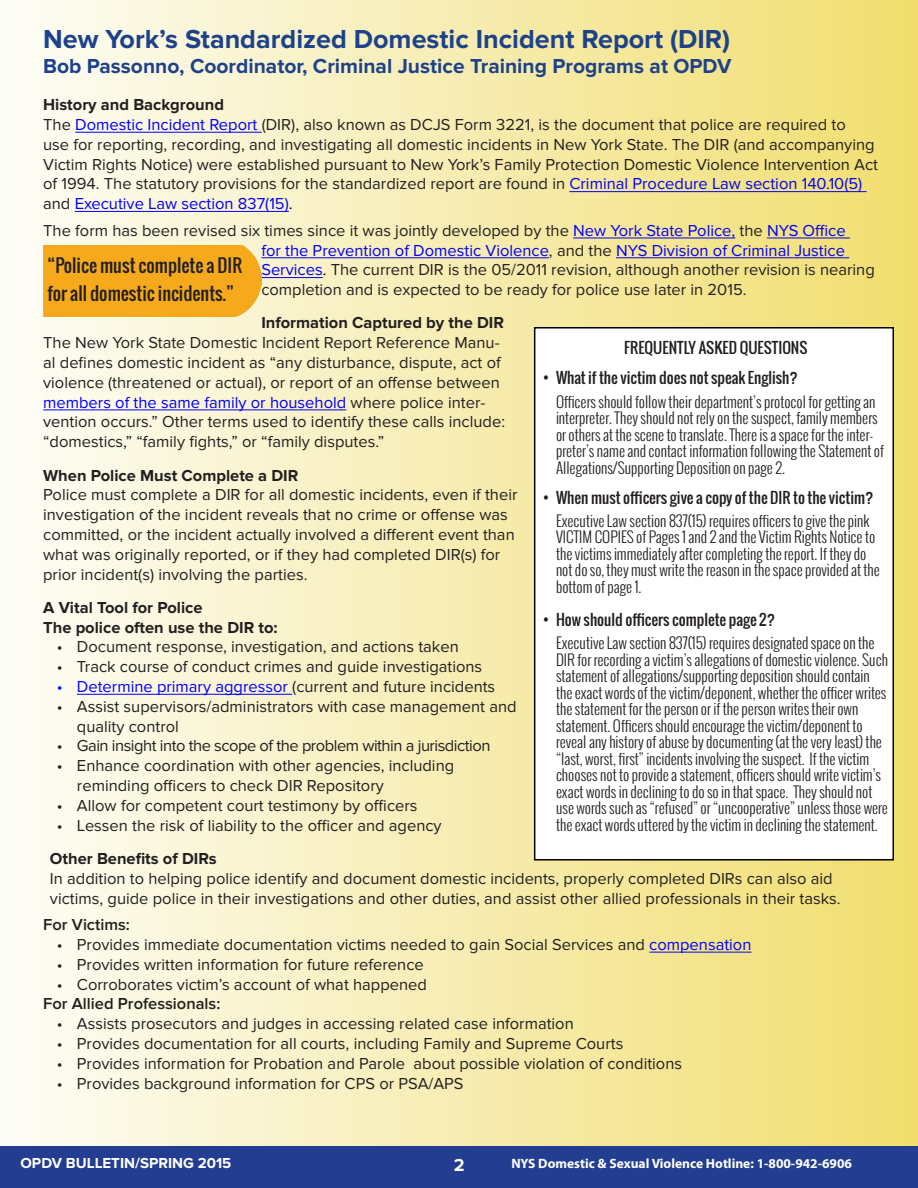
<style>
.page{position:relative;width:918px;height:1188px;background:#fff}
.page>*{position:absolute;margin:0;border:0;box-sizing:border-box;transform-origin:0 0}
.t1{font:700 27px "Proxima Nova";color:#1d428a}
.t2{font:700 21px "Proxima Nova";color:#1d428a}
.t3{font:18px/28.5px "Oswald";color:#231f20}
.t4{font:700 18px "Proxima Nova";color:#fff}
.t5{font:16.5px/19.8px "Proxima Nova";color:#231f20}
.t6{font:700 16.5px "Proxima Nova";color:#231f20}
.t7{font:16.5px "Proxima Nova";letter-spacing:-.03em;color:#231f20}
.t8{font:16.5px "Proxima Nova";color:#00f}
.t9{font:600 16.5px "Proxima Nova";color:#231f20}
.t10{font:300 15px/16.5px "Oswald";color:#231f20}
.t11{font:15px "Oswald";color:#231f20}
.t12{font:700 15px "Proxima Nova";color:#fff}
.t13{font:700 13.5px "Myriad Pro";color:#fff}
.s1{color:#00f}
.s2{color:#000}
.s3{color:#231f20}
</style>
<div class="page">
<div style="left:0;top:0;width:917px;height:1153px;background:linear-gradient(to right,#fdfcf7,#f1dd6e)"></div>
<hr style="left:75px;top:132px;width:187px;height:1px;background:#00f">
<hr style="left:569px;top:191px;width:298px;height:1px;background:#00f">
<hr style="left:75px;top:211px;width:214px;height:1px;background:#00f">
<hr style="left:573px;top:238px;width:162px;height:1px;background:#00f">
<hr style="left:767px;top:238px;width:83px;height:1px;background:#00f">
<hr style="left:261px;top:258px;width:288px;height:1px;background:#00f">
<hr style="left:616px;top:258px;width:233px;height:1px;background:#00f">
<hr style="left:261px;top:277px;width:62px;height:1px;background:#00f">
<hr style="left:43px;top:410px;width:303px;height:1px;background:#00f">
<hr style="left:77px;top:694px;width:215px;height:1px;background:#00f">
<hr style="left:649px;top:952px;width:103px;height:1px;background:#00f">
<div style="left:0;top:1147px;width:918px;height:41px;background:#233e90"></div>
<div style="left:534px;top:327px;width:360px;height:534px;background:#fff;border:2px solid #000"></div>
<div style="left:43px;top:245px;width:218px;height:72px;background:#f6aa1b"></div>
<p class="t1" style="left:43px;top:23px;width:689px">New York’s Standardized Domestic Incident Report (DIR)</p>
<p class="t2" style="left:43px;top:54px;width:690px">Bob Passonno, Coordinator, Criminal Justice Training Programs at OPDV</p>
<p class="t6" style="left:43px;top:95px;width:182px">History and Background</p>
<p class="t5" style="left:43px;top:115px;width:804px">The <span class="s1">Domestic Incident Report</span> (DIR), also known as DCJS Form 3221, is the document that police are required to</p>
<p class="t5" style="left:43px;top:135px;width:836px">use for reporting, recording, and investigating all domestic incidents in New York State. The DIR (and accompanying Victim Rights Notice) were established pursuant to New York’s Family Protection Domestic Violence Intervention Act of 1994. The statutory provisions for the standardized report are found in <span class="s1">Criminal Procedure Law section 140.10(5) </span>and <span class="s1">Executive Law section 837(15)</span><span class="s2">.</span></p>
<p class="t5" style="left:261px;top:221px;width:615px;text-indent:-218px">The form has been revised six times since it was jointly developed by the <span class="s1">New York State Police,</span> the <span class="s1">NYS Office<br>for the Prevention of Domestic Violence</span>, and the <span class="s1">NYS Division of Criminal Justice Services</span><span class="s2">.</span> The current DIR is the 05/2011 revision, although another revision is nearing completion and is expected to be ready for police use later in 2015.</p>
<p class="t6" style="left:261px;top:313px;width:244px">Information Captured by the DIR</p>
<p class="t5" style="left:43px;top:333px;width:463px">The New York State Domestic Incident Report Reference Manu&shy;al defines domestic incident as “any disturbance, dispute, act of violence (threatened or actual), or report of an offense between <span class="s1">members of the same family or household</span> where police inter&shy;vention occurs.” Other terms used to identify these calls include: “domestics,” “family fights,” or “family disputes.”</p>
<p class="t6" style="left:43px;top:466px;width:257px">When Police Must Complete a DIR</p>
<p class="t5" style="left:43px;top:485px;width:476px">Police must complete a DIR for all domestic incidents, even if their investigation of the incident reveals that no crime or offense was committed, or the incident actually involved a different event than what was originally reported, or if they had completed DIR(s) for prior incident(s) involving the parties.</p>
<p class="t6" style="left:43px;top:598px;width:161px">A Vital Tool for Police</p>
<p class="t6" style="left:43px;top:618px;width:236px">The police often use the DIR to:</p>
<p class="t5" style="left:57px;top:637px;width:404px">• Document response, investigation, and actions taken</p>
<p class="t5" style="left:57px;top:657px;width:427px">• Track course of conduct crimes and guide investigations</p>
<p class="t8" style="left:57px;top:677px;width:440px">• Determine primary aggressor <span class="s3">(current and future incidents</span></p>
<p class="t5" style="left:77px;top:697px;width:441px;text-indent:-20px">• Assist supervisors/administrators with case management and quality control</p>
<p class="t7" style="left:57px;top:737px;width:435px">• Gain insight into the scope of the problem within a jurisdiction</p>
<p class="t5" style="left:77px;top:756px;width:379px;text-indent:-20px">• Enhance coordination with other agencies, including reminding officers to check DIR Repository</p>
<p class="t5" style="left:57px;top:796px;width:362px">• Allow for competent court testimony by officers</p>
<p class="t5" style="left:57px;top:816px;width:387px">• Lessen the risk of liability to the officer and agency</p>
<p class="t6" style="left:50px;top:849px;width:168px">Other Benefits of DIRs</p>
<p class="t5" style="left:50px;top:869px;width:792px">In addition to helping police identify and document domestic incidents, properly completed DIRs can also aid victims, guide police in their investigations and other duties, and assist other allied professionals in their tasks.</p>
<p class="t9" style="left:43px;top:915px;width:88px">For Victims:</p>
<p class="t5" style="left:57px;top:935px;width:696px">• Provides immediate documentation victims needed to gain Social Services and <span class="s1">compensation</span></p>
<p class="t5" style="left:57px;top:955px;width:369px">• Provides written information for future reference</p>
<p class="t5" style="left:57px;top:974px;width:372px">• Corroborates victim’s account of what happened</p>
<p class="t9" style="left:43px;top:994px;width:179px">For Allied Professionals:</p>
<p class="t5" style="left:57px;top:1014px;width:519px">• Assists prosecutors and judges in accessing related case information</p>
<p class="t5" style="left:57px;top:1034px;width:568px">• Provides documentation for all courts, including Family and Supreme Courts</p>
<p class="t5" style="left:57px;top:1054px;width:627px">• Provides information for Probation and Parole about possible violation of conditions</p>
<p class="t5" style="left:57px;top:1073px;width:408px">• Provides background information for CPS or PSA/APS</p>
<p class="t3" style="left:48px;top:251px;width:196px">“Police must complete a DIR for all domestic incidents.”</p>
<p class="t11" style="left:624px;top:337px;width:185px">FREQUENTLY ASKED QUESTIONS</p>
<p class="t11" style="left:543px;top:367px;width:257px">• What if the victim does not speak English?</p>
<p class="t10" style="left:556px;top:393px;width:323px">Officers should follow their department’s protocol for getting an interpreter. They should not rely on the suspect, family members or others at the scene to translate. There is a space for the inter-</p>
<p class="t10" style="left:556px;top:443px;width:329px">preter’s name and contact information following the Statement of<br>Allegations/Supporting Deposition on page 2.</p>
<p class="t11" style="left:543px;top:486px;width:333px">• When must officers give a copy of the DIR to the victim?</p>
<p class="t10" style="left:556px;top:512px;width:326px">Executive Law section 837(15) requires officers to give the pink VICTIM COPIES of Pages 1 and 2 and the Victim Rights Notice to the victims immediately after completing the report. If they do not do so, they must write the reason in the space provided at the bottom of page 1.</p>
<p class="t11" style="left:543px;top:608px;width:234px">• How should officers complete page 2?</p>
<p class="t10" style="left:556px;top:635px;width:334px">Executive Law section 837(15) requires designated space on the DIR for recording a victim’s allegations of domestic violence. Such statement of allegations/supporting deposition should contain the exact words of the victim/deponent, whether the officer writes the statement for the person or if the person writes their own statement. Officers should encourage the victim/deponent to reveal any history of abuse by documenting (at the very least) the “last, worst, first” incidents involving the suspect. If the victim chooses not to provide a statement, officers should write victim’s exact words in declining to do so in that space. They should not use words such as “refused” or “uncooperative” unless those were the exact words uttered by the victim in declining the statement.</p>
<p class="t12" style="left:21px;top:1155px;width:212px">OPDV BULLETIN/SPRING 2015</p>
<p class="t13" style="left:511px;top:1155px;width:342px">NYS Domestic &amp; Sexual Violence Hotline: 1-800-942-6906</p>
<p class="t4" style="left:454px;top:1154px;width:12px">2</p>
</div>
